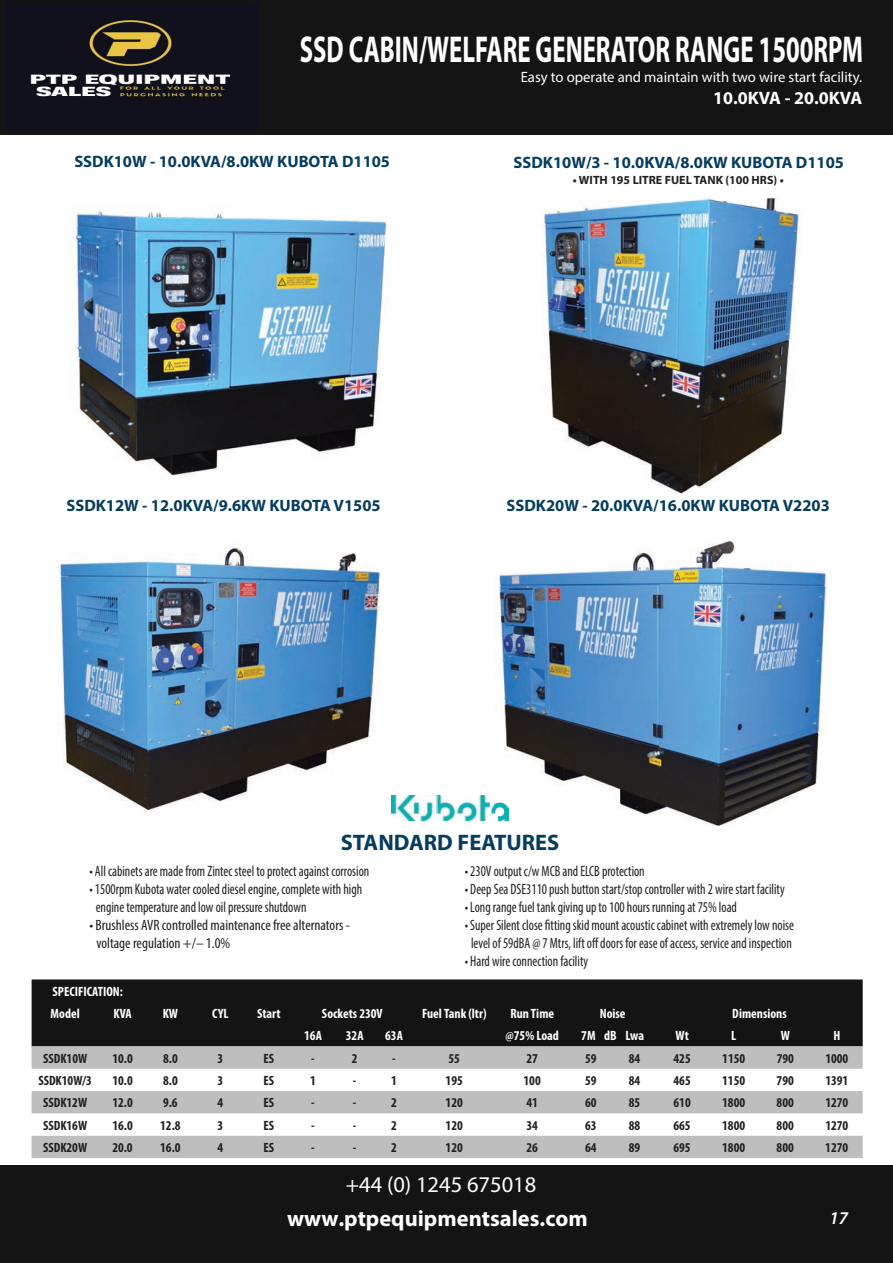
<style>
.page{position:relative;width:893px;height:1263px;background:#fff}
.page>*{position:absolute;margin:0;border:0;box-sizing:border-box;transform-origin:0 0}
.t1{font:700 37.5px "Myriad Pro";color:#fff;scale:.66 1}
.t2{font:700 22.5px "Myriad Pro";color:#fff}
.t3{font:700 22.5px "Myriad Pro";color:#063d5f}
.t4{font:22.5px "Myriad Pro";color:#fff}
.t5{font:700 18px "Myriad Pro";color:#fff}
.t6{font:italic 600 18px "Myriad Pro";color:#fff}
.t7{font:700 16.5px "Myriad Pro";color:#063d5f}
.t8{font:condensed 15px/18px "Myriad Pro";color:#231f20;scale:.9 1}
.t9{font:condensed 15px/18px "Myriad Pro";color:#231f20}
.t10{font:15px "Myriad Pro";color:#fff}
.t11{font:700 condensed 13.5px "Myriad Pro";color:#231f20}
.t12{font:700 condensed 13.5px/22.4px "Myriad Pro";color:#fff}
.t13{font:700 12px "Myriad Pro";color:#231f20}
</style>
<div class="page">
<img style="left:543px;top:194px;width:257px;height:300px">
<div style="left:0;top:0;width:893px;height:135px;background:#141414"></div>
<div style="left:0;top:1165px;width:893px;height:98px;background:#141414"></div>
<img style="left:71px;top:210px;width:316px;height:267px">
<img style="left:57px;top:547px;width:324px;height:265px">
<img style="left:494px;top:538px;width:334px;height:289px">
<div style="left:32px;top:979px;width:831px;height:67px;background:#141414"></div>
<svg style="left:32px;top:1046px;width:831px;height:112px;fill:#bebebe"></svg>
<img style="left:391px;top:795px;width:118px;height:26px">
<img style="left:30px;top:20px;width:201px;height:81px">
<h1 class="t1" style="left:300px;top:24px;width:855px">SSD CABIN/WELFARE GENERATOR RANGE 1500RPM</h1>
<p class="t10" style="left:521px;top:68px;width:343px">Easy to operate and maintain with two wire start facility.</p>
<p class="t5" style="left:713px;top:86px;width:151px">10.0KVA - 20.0KVA</p>
<p class="t7" style="left:74px;top:151px;width:317px">SSDK10W - 10.0KVA/8.0KW KUBOTA D1105</p>
<p class="t7" style="left:514px;top:151px;width:332px">SSDK10W/3 - 10.0KVA/8.0KW KUBOTA D1105</p>
<p class="t13" style="left:573px;top:172px;width:212px">• WITH 195 LITRE FUEL TANK (100 HRS) •</p>
<p class="t7" style="left:67px;top:495px;width:316px">SSDK12W - 12.0KVA/9.6KW KUBOTA V1505</p>
<p class="t7" style="left:507px;top:495px;width:325px">SSDK20W - 20.0KVA/16.0KW KUBOTA V2203</p>
<h2 class="t3" style="left:341px;top:828px;width:220px">STANDARD FEATURES</h2>
<p class="t8" style="left:89px;top:862px;width:313px">• All cabinets are made from Zintec steel to protect against corrosion</p>
<p class="t8" style="left:96px;top:880px;width:298px;text-indent:-6px">• 1500rpm Kubota water cooled diesel engine, complete with high engine temperature and low oil pressure shutdown</p>
<p class="t9" style="left:96px;top:916px;width:255px;text-indent:-7px">• Brushless AVR controlled maintenance free alternators - voltage regulation +/– 1.0%</p>
<p class="t8" style="left:465px;top:862px;width:202px">• 230V output c/w MCB and ELCB protection</p>
<p class="t8" style="left:465px;top:880px;width:357px">• Deep Sea DSE3110 push button start/stop controller with 2 wire start facility</p>
<p class="t8" style="left:465px;top:898px;width:304px">• Long range fuel tank giving up to 100 hours running at 75% load</p>
<p class="t8" style="left:465px;top:916px;width:367px;text-align:center">• Super Silent close fitting skid mount acoustic cabinet with extremely low noise level of 59dBA @ 7 Mtrs, lift off doors for ease of access, service and inspection</p>
<p class="t8" style="left:465px;top:952px;width:139px">• Hard wire connection facility</p>
<p class="t12" style="left:51px;top:980px;width:74px">SPECIFICATION:<br>Model</p>
<p class="t12" style="left:113px;top:1002px;width:20px">KVA</p>
<p class="t12" style="left:163px;top:1002px;width:17px">KW</p>
<p class="t12" style="left:212px;top:1002px;width:18px">CYL</p>
<p class="t12" style="left:257px;top:1002px;width:25px">Start</p>
<p class="t12" style="left:322px;top:1002px;width:62px">Sockets 230V</p>
<p class="t12" style="left:422px;top:1002px;width:66px">Fuel Tank (ltr)</p>
<p class="t12" style="left:510px;top:1002px;width:45px">Run Time</p>
<p class="t12" style="left:600px;top:1002px;width:27px">Noise</p>
<p class="t12" style="left:732px;top:1002px;width:56px">Dimensions</p>
<p class="t12" style="left:304px;top:1024px;width:19px">16A</p>
<p class="t12" style="left:346px;top:1024px;width:19px">32A</p>
<p class="t12" style="left:385px;top:1024px;width:19px">63A</p>
<p class="t12" style="left:581px;top:1024px;width:64px">7M dB Lwa</p>
<p class="t12" style="left:505px;top:1024px;width:55px">@75% Load</p>
<p class="t12" style="left:675px;top:1024px;width:15px">Wt</p>
<p class="t12" style="left:731px;top:1024px;width:7px">L</p>
<p class="t12" style="left:781px;top:1024px;width:11px">W</p>
<p class="t12" style="left:833px;top:1024px;width:8px">H</p>
<p class="t11" style="left:43px;top:1050px;width:46px">SSDK10W</p>
<p class="t11" style="left:825px;top:1050px;width:25px">1000</p>
<p class="t11" style="left:112px;top:1050px;width:22px">10.0</p>
<p class="t11" style="left:163px;top:1050px;width:16px">8.0</p>
<p class="t11" style="left:217px;top:1050px;width:7px">3</p>
<p class="t11" style="left:264px;top:1050px;width:12px">ES</p>
<p class="t11" style="left:311px;top:1050px;width:5px">-</p>
<p class="t11" style="left:352px;top:1050px;width:7px">2</p>
<p class="t11" style="left:392px;top:1050px;width:5px">-</p>
<p class="t11" style="left:448px;top:1050px;width:13px">55</p>
<p class="t11" style="left:526px;top:1050px;width:13px">27</p>
<p class="t11" style="left:585px;top:1050px;width:13px">59</p>
<p class="t11" style="left:629px;top:1050px;width:13px">84</p>
<p class="t11" style="left:673px;top:1050px;width:19px">425</p>
<p class="t11" style="left:722px;top:1050px;width:25px">1150</p>
<p class="t11" style="left:777px;top:1050px;width:19px">790</p>
<p class="t11" style="left:38px;top:1072px;width:55px">SSDK10W/3</p>
<p class="t11" style="left:825px;top:1072px;width:25px">1391</p>
<p class="t11" style="left:112px;top:1072px;width:22px">10.0</p>
<p class="t11" style="left:163px;top:1072px;width:16px">8.0</p>
<p class="t11" style="left:217px;top:1072px;width:7px">3</p>
<p class="t11" style="left:263px;top:1072px;width:12px">ES</p>
<p class="t11" style="left:310px;top:1072px;width:7px">1</p>
<p class="t11" style="left:353px;top:1072px;width:5px">-</p>
<p class="t11" style="left:391px;top:1072px;width:7px">1</p>
<p class="t11" style="left:446px;top:1072px;width:19px">195</p>
<p class="t11" style="left:524px;top:1072px;width:19px">100</p>
<p class="t11" style="left:585px;top:1072px;width:13px">59</p>
<p class="t11" style="left:629px;top:1072px;width:13px">84</p>
<p class="t11" style="left:673px;top:1072px;width:19px">465</p>
<p class="t11" style="left:722px;top:1072px;width:25px">1150</p>
<p class="t11" style="left:777px;top:1072px;width:19px">790</p>
<p class="t11" style="left:43px;top:1094px;width:46px">SSDK12W</p>
<p class="t11" style="left:825px;top:1094px;width:25px">1270</p>
<p class="t11" style="left:112px;top:1094px;width:22px">12.0</p>
<p class="t11" style="left:163px;top:1094px;width:16px">9.6</p>
<p class="t11" style="left:217px;top:1094px;width:7px">4</p>
<p class="t11" style="left:263px;top:1094px;width:12px">ES</p>
<p class="t11" style="left:311px;top:1094px;width:5px">-</p>
<p class="t11" style="left:353px;top:1094px;width:5px">-</p>
<p class="t11" style="left:391px;top:1094px;width:7px">2</p>
<p class="t11" style="left:446px;top:1094px;width:19px">120</p>
<p class="t11" style="left:526px;top:1094px;width:13px">41</p>
<p class="t11" style="left:585px;top:1094px;width:13px">60</p>
<p class="t11" style="left:629px;top:1094px;width:13px">85</p>
<p class="t11" style="left:673px;top:1094px;width:19px">610</p>
<p class="t11" style="left:722px;top:1094px;width:25px">1800</p>
<p class="t11" style="left:777px;top:1094px;width:19px">800</p>
<p class="t11" style="left:43px;top:1117px;width:46px">SSDK16W</p>
<p class="t11" style="left:825px;top:1117px;width:25px">1270</p>
<p class="t11" style="left:112px;top:1117px;width:22px">16.0</p>
<p class="t11" style="left:160px;top:1117px;width:22px">12.8</p>
<p class="t11" style="left:217px;top:1117px;width:7px">3</p>
<p class="t11" style="left:263px;top:1117px;width:12px">ES</p>
<p class="t11" style="left:311px;top:1117px;width:5px">-</p>
<p class="t11" style="left:353px;top:1117px;width:5px">-</p>
<p class="t11" style="left:391px;top:1117px;width:7px">2</p>
<p class="t11" style="left:446px;top:1117px;width:19px">120</p>
<p class="t11" style="left:526px;top:1117px;width:13px">34</p>
<p class="t11" style="left:585px;top:1117px;width:13px">63</p>
<p class="t11" style="left:629px;top:1117px;width:13px">88</p>
<p class="t11" style="left:673px;top:1117px;width:19px">665</p>
<p class="t11" style="left:722px;top:1117px;width:25px">1800</p>
<p class="t11" style="left:777px;top:1117px;width:19px">800</p>
<p class="t11" style="left:43px;top:1139px;width:46px">SSDK20W</p>
<p class="t11" style="left:825px;top:1139px;width:25px">1270</p>
<p class="t11" style="left:112px;top:1139px;width:22px">20.0</p>
<p class="t11" style="left:160px;top:1139px;width:22px">16.0</p>
<p class="t11" style="left:217px;top:1139px;width:7px">4</p>
<p class="t11" style="left:263px;top:1139px;width:12px">ES</p>
<p class="t11" style="left:311px;top:1139px;width:5px">-</p>
<p class="t11" style="left:353px;top:1139px;width:5px">-</p>
<p class="t11" style="left:391px;top:1139px;width:7px">2</p>
<p class="t11" style="left:446px;top:1139px;width:19px">120</p>
<p class="t11" style="left:526px;top:1139px;width:13px">26</p>
<p class="t11" style="left:585px;top:1139px;width:13px">64</p>
<p class="t11" style="left:629px;top:1139px;width:13px">89</p>
<p class="t11" style="left:673px;top:1139px;width:19px">695</p>
<p class="t11" style="left:722px;top:1139px;width:25px">1800</p>
<p class="t11" style="left:777px;top:1139px;width:19px">800</p>
<h2 class="t4" style="left:346px;top:1171px;width:192px">+44 (0) 1245 675018</h2>
<h2 class="t2" style="left:287px;top:1203px;width:302px">www.ptpequipmentsales.com</h2>
<p class="t6" style="left:829px;top:1206px;width:20px">17</p>
</div>
